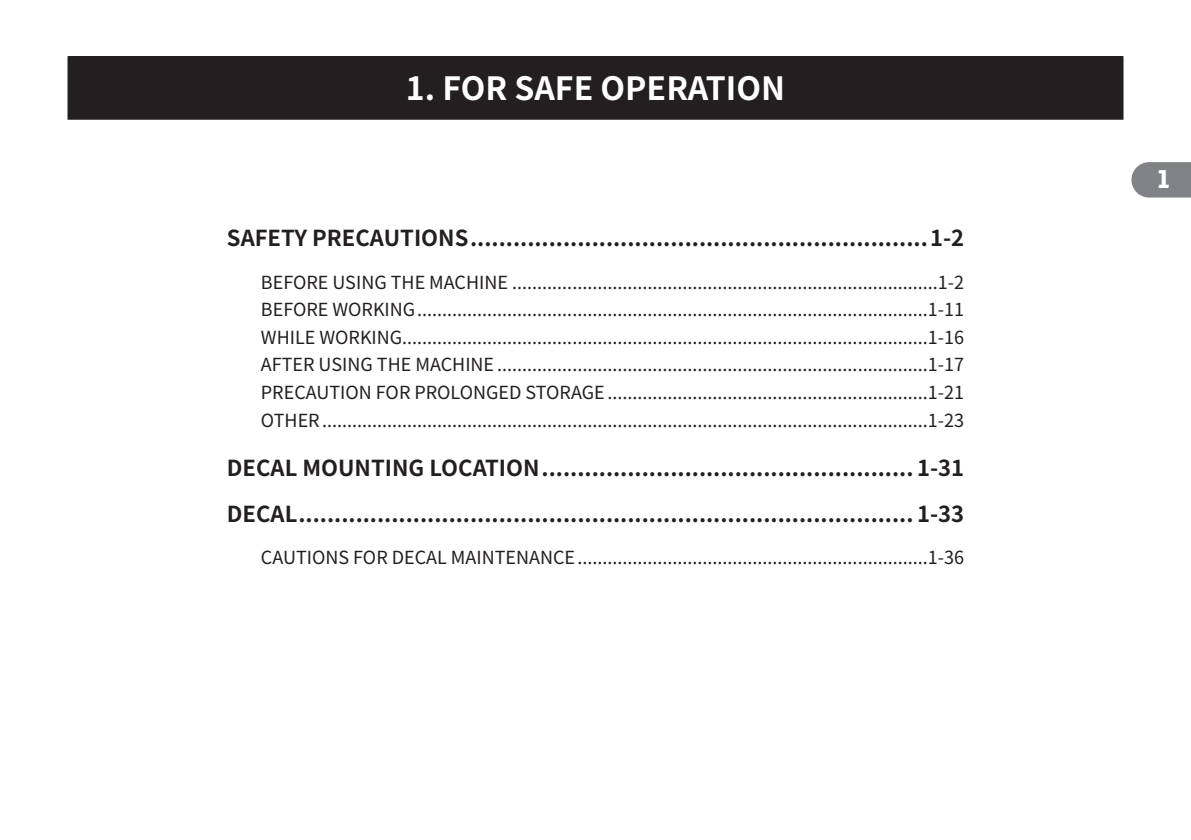
<style>
.page{position:relative;width:1191px;height:840px;background:#fff}
.page>*{position:absolute;margin:0;border:0;box-sizing:border-box;transform-origin:0 0}
.t1{font:700 32px "Noto Sans KR";color:#fff}
.t2{font:700 26px "Prometo";color:#fff}
.t3{font:700 22px/45.6px "Noto Sans KR";color:#231f20}
.t4{font:18px/27.6px "Noto Sans KR";color:#231f20;text-align:justify}
</style>
<div class="page">
<div style="left:68px;top:57px;width:1055px;height:62px;background:#231f20"></div>
<svg style="left:1131px;top:162px;width:60px;height:35px;background:#898a8d"></svg>
<h1 class="t1" style="left:406px;top:70px;width:381px">1. FOR SAFE OPERATION</h1>
<p class="t3" style="left:227px;top:216px;width:739px">SAFETY PRECAUTIONS.................................................................1-2</p>
<p class="t4" style="left:261px;top:268px;width:705px">BEFORE USING THE MACHINE .....................................................................................1-2<br>BEFORE WORKING......................................................................................................1-11<br>WHILE WORKING.........................................................................................................1-16<br>AFTER USING THE MACHINE ......................................................................................1-17<br>PRECAUTION FOR PROLONGED STORAGE ................................................................1-21<br>OTHER.........................................................................................................................1-23</p>
<p class="t3" style="left:227px;top:445px;width:739px">DECAL MOUNTING LOCATION..................................................... 1-31<br>DECAL....................................................................................... 1-33</p>
<p class="t4" style="left:261px;top:543px;width:705px">CAUTIONS FOR DECAL MAINTENANCE......................................................................1-36</p>
<h2 class="t2" style="left:1157px;top:162px;width:13px">1</h2>
</div>
